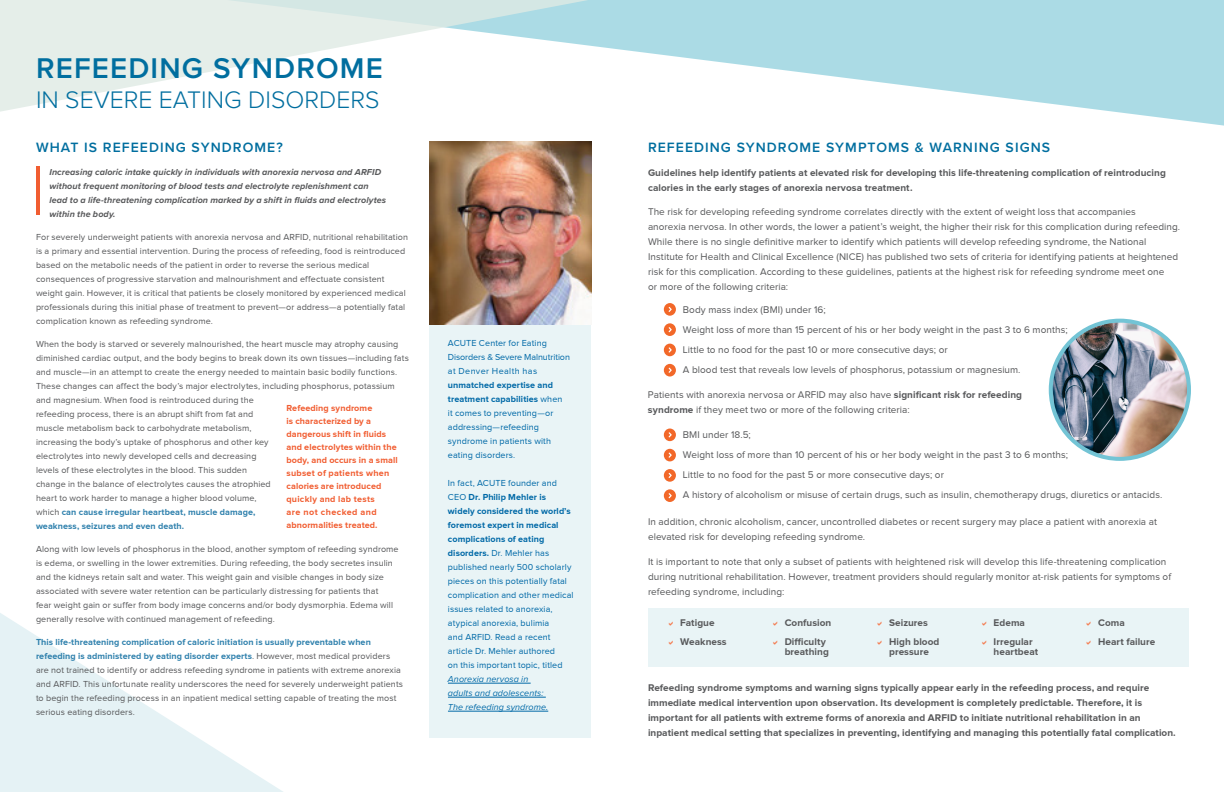
<style>
.page{position:relative;width:1224px;height:792px;background:#fff}
.page>*{position:absolute;margin:0;border:0;box-sizing:border-box;transform-origin:0 0}
.t1{font:600 29.6px "Proxima Nova";letter-spacing:.04em;color:#006e9f}
.t2{font:300 24.8px "Proxima Nova";color:#006e9f}
.t3{font:600 14px "Proxima Nova";letter-spacing:.075em;color:#006e9f}
.t4{font:10px/15px "Proxima Nova";letter-spacing:.005em;color:#58595b}
.t5{font:700 10px/19px "Proxima Nova";letter-spacing:.005em;color:#58595b}
.t6{font:9px/14px "Proxima Nova";letter-spacing:.01em;color:#58595b}
.t7{font:9px/14px "Proxima Nova";letter-spacing:.01em;color:#0069a7}
.t8{font:italic 700 9px/14px "Proxima Nova";letter-spacing:.01em;color:#58595b}
.t9{font:700 9px/13px "Proxima Nova";letter-spacing:.01em;color:#f15d31}
.t10{font:italic 9px/14px "Proxima Nova";letter-spacing:.01em;color:#0069a7}
.s1{font-weight:700;color:#3081ad}
.s2{font-weight:700}
</style>
<div class="page">
<svg style="left:0;top:613px;width:283px;height:179px;fill:#e7f3f6"></svg>
<div style="left:648px;top:608px;width:541px;height:58px;background:#e9f4f6"></div>
<svg style="left:636px;top:0;width:588px;height:126px;fill:#abdbe5"></svg>
<svg style="left:0;top:0;width:636px;height:112px"></svg>
<div style="left:429px;top:143px;width:162px;height:595px;background:#e9f4f6"></div>
<hr style="left:448px;top:683px;width:83px;height:1px;background:#0069a7">
<hr style="left:448px;top:697px;width:98px;height:1px;background:#0069a7">
<hr style="left:448px;top:711px;width:100px;height:1px;background:#0069a7">
<img style="left:429px;top:142px;width:162px;height:183px">
<svg style="left:664px;top:303px;width:12px;height:13px"></svg>
<svg style="left:664px;top:323px;width:12px;height:13px"></svg>
<svg style="left:664px;top:344px;width:12px;height:12px"></svg>
<svg style="left:664px;top:364px;width:12px;height:13px"></svg>
<svg style="left:664px;top:429px;width:12px;height:12px"></svg>
<svg style="left:664px;top:449px;width:12px;height:12px"></svg>
<svg style="left:664px;top:469px;width:12px;height:13px"></svg>
<svg style="left:664px;top:489px;width:12px;height:13px"></svg>
<img style="left:1051px;top:321px;width:138px;height:138px;border-radius:69px">
<div style="left:1049px;top:319px;width:142px;height:142px;border:4px solid #73c4d5;border-radius:50%"></div>
<hr style="left:36px;top:166px;width:4px;height:49px;background:#f15d31">
<h1 class="t1" style="left:36px;top:46px;width:348px">REFEEDING SYNDROME</h1>
<h2 class="t2" style="left:36px;top:81px;width:345px">IN SEVERE EATING DISORDERS</h2>
<h3 class="t3" style="left:36px;top:137px;width:248px">WHAT IS REFEEDING SYNDROME?</h3>
<p class="t8" style="left:50px;top:165px;width:338px">Increasing caloric intake quickly in individuals with anorexia nervosa and ARFID without frequent monitoring of blood tests and electrolyte replenishment can lead to a life-threatening complication marked by a shift in fluids and electrolytes within the body.</p>
<p class="t6" style="left:36px;top:230px;width:374px">For severely underweight patients with anorexia nervosa and ARFID, nutritional rehabilitation is a primary and essential intervention. During the process of refeeding, food is reintroduced based on the metabolic needs of the patient in order to reverse the serious medical consequences of progressive starvation and malnourishment and effectuate consistent weight gain. However, it is critical that patients be closely monitored by experienced medical professionals during this initial phase of treatment to prevent—or address—a potentially fatal complication known as refeeding syndrome.</p>
<p class="t6" style="left:36px;top:337px;width:374px">When the body is starved or severely malnourished, the heart muscle may atrophy causing diminished cardiac output, and the body begins to break down its own tissues—including fats and muscle—in an attempt to create the energy needed to maintain basic bodily functions.<br>These changes can affect the body’s major electrolytes, including phosphorus, potassium and magnesium. When food is reintroduced during the<br>refeeding process, there is an abrupt shift from fat and<br>muscle metabolism back to carbohydrate metabolism,<br>increasing the body’s uptake of phosphorus and other key<br>electrolytes into newly developed cells and decreasing<br>levels of these electrolytes in the blood. This sudden<br>change in the balance of electrolytes causes the atrophied<br>heart to work harder to manage a higher blood volume,<br>which <span class="s1">can cause irregular heartbeat, muscle damage,<br>weakness, seizures and even death.</span></p>
<p class="t6" style="left:36px;top:542px;width:364px">Along with low levels of phosphorus in the blood, another symptom of refeeding syndrome is edema, or swelling in the lower extremities. During refeeding, the body secretes insulin and the kidneys retain salt and water. This weight gain and visible changes in body size associated with severe water retention can be particularly distressing for patients that<br>fear weight gain or suffer from body image concerns and/or body dysmorphia. Edema will generally resolve with continued management of refeeding.</p>
<p class="t6" style="left:36px;top:635px;width:369px"><span class="s1">This life-threatening complication of caloric initiation is usually preventable when refeeding is administered by eating disorder experts</span>. However, most medical providers are not trained to identify or address refeeding syndrome in patients with extreme anorexia and ARFID. This unfortunate reality underscores the need for severely underweight patients to begin the refeeding process in an inpatient medical setting capable of treating the most serious eating disorders.</p>
<p class="t9" style="left:286px;top:402px;width:113px">Refeeding syndrome<br>is characterized by a dangerous shift in fluids and electrolytes within the body, and occurs in a small subset of patients when calories are introduced quickly and lab tests<br>are not checked and abnormalities treated.</p>
<p class="t7" style="left:448px;top:336px;width:124px">ACUTE Center for Eating<br>Disorders &amp; Severe Malnutrition at Denver Health has</p>
<p class="t7" style="left:448px;top:378px;width:116px"><span class="s2">unmatched expertise and treatment capabilities</span> when it comes to preventing—or addressing—refeeding syndrome in patients with eating disorders.</p>
<p class="t7" style="left:448px;top:476px;width:127px">In fact, ACUTE founder and<br>CEO <span class="s2">Dr. Philip Mehler is widely considered the world’s foremost expert in medical complications of eating disorders.</span> Dr. Mehler has published nearly 500 scholarly pieces on this potentially fatal complication and other medical issues related to anorexia, atypical anorexia, bulimia<br>and ARFID. Read a recent article Dr. Mehler authored<br>on this important topic, titled</p>
<p class="t10" style="left:448px;top:672px;width:102px">Anorexia nervosa in adults and adolescents:<br>The refeeding syndrome.</p>
<h3 class="t3" style="left:648px;top:137px;width:404px">REFEEDING SYNDROME SYMPTOMS &amp; WARNING SIGNS</h3>
<p class="t5" style="left:648px;top:165px;width:519px;line-height:15px">Guidelines help identify patients at elevated risk for developing this life-threatening complication of reintroducing calories in the early stages of anorexia nervosa treatment.</p>
<p class="t4" style="left:648px;top:204px;width:534px">The risk for developing refeeding syndrome correlates directly with the extent of weight loss that accompanies<br>anorexia nervosa. In other words, the lower a patient’s weight, the higher their risk for this complication during refeeding.<br>While there is no single definitive marker to identify which patients will develop refeeding syndrome, the National Institute for Health and Clinical Excellence (NICE) has published two sets of criteria for identifying patients at heightened risk for this complication. According to these guidelines, patients at the highest risk for refeeding syndrome meet one<br>or more of the following criteria:</p>
<p class="t4" style="left:683px;top:299px;width:386px;line-height:20px">Body mass index (BMI) under 16;<br>Weight loss of more than 15 percent of his or her body weight in the past 3 to 6 months; Little to no food for the past 10 or more consecutive days; or<br>A blood test that reveals low levels of phosphorus, potassium or magnesium.</p>
<p class="t4" style="left:648px;top:387px;width:376px">Patients with anorexia nervosa or ARFID may also have <span class="s2">significant risk for refeeding syndrome</span> if they meet two or more of the following criteria:</p>
<p class="t4" style="left:683px;top:425px;width:481px;line-height:20px">BMI under 18.5;<br>Weight loss of more than 10 percent of his or her body weight in the past 3 to 6 months;<br>Little to no food for the past 5 or more consecutive days; or<br>A history of alcoholism or misuse of certain drugs, such as insulin, chemotherapy drugs, diuretics or antacids.</p>
<p class="t4" style="left:648px;top:514px;width:511px">In addition, chronic alcoholism, cancer, uncontrolled diabetes or recent surgery may place a patient with anorexia at elevated risk for developing refeeding syndrome.</p>
<p class="t4" style="left:648px;top:554px;width:525px">It is important to note that only a subset of patients with heightened risk will develop this life-threatening complication during nutritional rehabilitation. However, treatment providers should regularly monitor at-risk patients for symptoms of refeeding syndrome, including:</p>
<p class="t5" style="left:680px;top:613px;width:48px">Fatigue<br>Weakness</p>
<p class="t5" style="left:785px;top:613px;width:48px">Confusion<br>Difficulty</p>
<p class="t5" style="left:785px;top:642px;width:46px">breathing</p>
<p class="t5" style="left:889px;top:613px;width:52px">Seizures<br>High blood</p>
<p class="t5" style="left:889px;top:642px;width:41px">pressure</p>
<p class="t5" style="left:994px;top:613px;width:41px">Edema<br>Irregular</p>
<p class="t5" style="left:994px;top:642px;width:46px">heartbeat</p>
<p class="t5" style="left:1098px;top:613px;width:59px">Coma<br>Heart failure</p>
<p class="t5" style="left:648px;top:680px;width:529px;line-height:15px">Refeeding syndrome symptoms and warning signs typically appear early in the refeeding process, and require immediate medical intervention upon observation. Its development is completely predictable. Therefore, it is important for all patients with extreme forms of anorexia and ARFID to initiate nutritional rehabilitation in an inpatient medical setting that specializes in preventing, identifying and managing this potentially fatal complication.</p>
</div>
